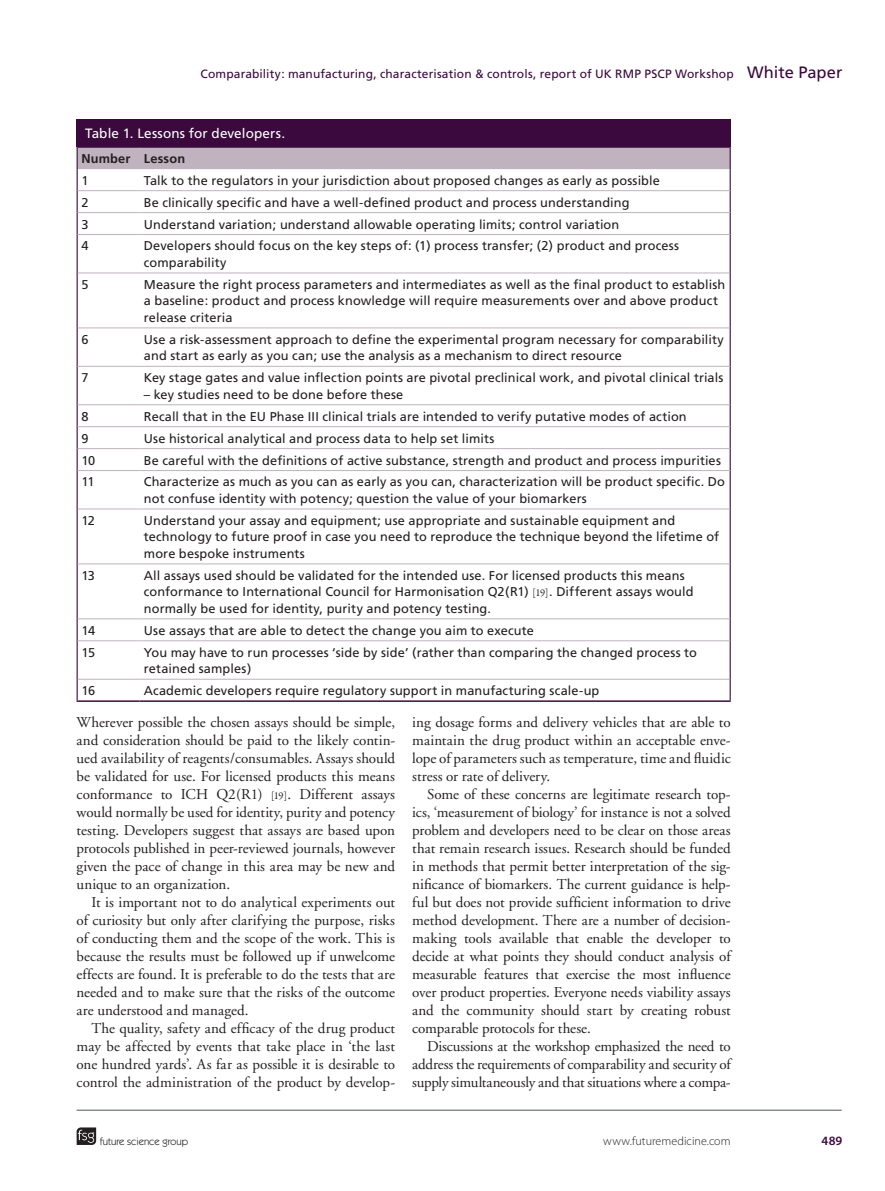
<style>
.page{position:relative;width:885px;height:1191px;background:#fff}
.page>*{position:absolute;margin:0;border:0;box-sizing:border-box;transform-origin:0 0}
.t1{font:15px/18px "Adobe Garamond";letter-spacing:-.005em;color:#231f20;text-align:justify}
.t2{font:13.5px "Frutiger";letter-spacing:.01em;color:#fff}
.t3{font:12.75px/16.5px "Frutiger";letter-spacing:.01em;color:#231f20}
.t4{font:700 12.75px "Frutiger";letter-spacing:.015em;color:#231f20}
.t5{font:600 12.75px "Myriad Pro";color:#3b093d}
.t6{font:12px "Frutiger";letter-spacing:.01em;color:#3b093d}
.t7{font:300 12px "Myriad Pro";letter-spacing:.005em;color:#231f20}
.t8{font:10.5px "Itc Kabel";color:#231f20}
.s1{font-size:16.5px}
.s2{font-family:"Garamond Premr Pro";font-size:10.5px}
</style>
<div class="page">
<svg style="left:77px;top:1127px;width:19px;height:18px"></svg>
<hr style="left:77px;top:1109px;width:764px;height:1px;background:#52555a">
<div style="left:77px;top:119px;width:653px;height:28px;background:#3b093d"></div>
<hr style="left:77px;top:234px;width:1px;height:39px;background:#3b093d">
<hr style="left:729px;top:234px;width:1px;height:39px;background:#3b093d">
<hr style="left:77px;top:273px;width:1px;height:55px;background:#3b093d">
<hr style="left:729px;top:273px;width:1px;height:55px;background:#3b093d">
<hr style="left:77px;top:328px;width:1px;height:38px;background:#3b093d">
<hr style="left:729px;top:328px;width:1px;height:38px;background:#3b093d">
<hr style="left:77px;top:366px;width:1px;height:39px;background:#3b093d">
<hr style="left:729px;top:366px;width:1px;height:39px;background:#3b093d">
<svg style="left:77px;top:405px;width:1px;height:65px"></svg>
<svg style="left:729px;top:405px;width:1px;height:65px"></svg>
<hr style="left:77px;top:470px;width:1px;height:39px;background:#3b093d">
<hr style="left:729px;top:470px;width:1px;height:39px;background:#3b093d">
<hr style="left:77px;top:509px;width:1px;height:55px;background:#3b093d">
<hr style="left:729px;top:509px;width:1px;height:55px;background:#3b093d">
<hr style="left:77px;top:564px;width:1px;height:55px;background:#3b093d">
<hr style="left:729px;top:564px;width:1px;height:55px;background:#3b093d">
<svg style="left:77px;top:619px;width:1px;height:22px"></svg>
<svg style="left:729px;top:619px;width:1px;height:22px"></svg>
<hr style="left:77px;top:641px;width:1px;height:38px;background:#3b093d">
<hr style="left:729px;top:641px;width:1px;height:38px;background:#3b093d">
<hr style="left:78px;top:234px;width:61px;height:1px;background:#c0b2bf">
<hr style="left:140px;top:234px;width:589px;height:1px;background:#c0b2bf">
<hr style="left:78px;top:272px;width:61px;height:1px;background:#c0b2bf">
<hr style="left:140px;top:272px;width:589px;height:1px;background:#c0b2bf">
<hr style="left:78px;top:327px;width:61px;height:1px;background:#c0b2bf">
<hr style="left:140px;top:327px;width:589px;height:1px;background:#c0b2bf">
<hr style="left:78px;top:366px;width:61px;height:1px;background:#c0b2bf">
<hr style="left:140px;top:366px;width:589px;height:1px;background:#c0b2bf">
<hr style="left:78px;top:404px;width:61px;height:1px;background:#c0b2bf">
<hr style="left:140px;top:404px;width:589px;height:1px;background:#c0b2bf">
<hr style="left:78px;top:426px;width:61px;height:1px;background:#c0b2bf">
<hr style="left:140px;top:426px;width:589px;height:1px;background:#c0b2bf">
<hr style="left:78px;top:448px;width:61px;height:1px;background:#c0b2bf">
<hr style="left:140px;top:448px;width:589px;height:1px;background:#c0b2bf">
<hr style="left:78px;top:470px;width:61px;height:1px;background:#c0b2bf">
<hr style="left:140px;top:470px;width:589px;height:1px;background:#c0b2bf">
<hr style="left:78px;top:508px;width:61px;height:1px;background:#c0b2bf">
<hr style="left:140px;top:508px;width:589px;height:1px;background:#c0b2bf">
<hr style="left:78px;top:563px;width:61px;height:1px;background:#c0b2bf">
<hr style="left:140px;top:563px;width:589px;height:1px;background:#c0b2bf">
<hr style="left:78px;top:618px;width:61px;height:1px;background:#c0b2bf">
<hr style="left:140px;top:618px;width:589px;height:1px;background:#c0b2bf">
<hr style="left:78px;top:640px;width:61px;height:1px;background:#c0b2bf">
<hr style="left:140px;top:640px;width:589px;height:1px;background:#c0b2bf">
<hr style="left:78px;top:679px;width:61px;height:1px;background:#c0b2bf">
<hr style="left:140px;top:679px;width:589px;height:1px;background:#c0b2bf">
<svg style="left:77px;top:679px;width:1px;height:21px"></svg>
<svg style="left:729px;top:679px;width:1px;height:21px"></svg>
<svg style="left:77px;top:147px;width:653px;height:87px"></svg>
<hr style="left:77px;top:700px;width:62px;height:2px;background:#3b093d">
<hr style="left:140px;top:700px;width:590px;height:2px;background:#3b093d">
<p class="t6" style="left:200px;top:67px;width:643px">Comparability: manufacturing, characterisation &amp; controls, report of UK RMP PSCP Workshop <span class="s1">White Paper</span></p>
<p class="t2" style="left:85px;top:125px;width:202px">Table 1. Lessons for developers.</p>
<p class="t4" style="left:81px;top:151px;width:105px">Number Lesson</p>
<p class="t3" style="left:81px;top:172px;width:9px">1</p>
<p class="t3" style="left:144px;top:172px;width:517px">Talk to the regulators in your jurisdiction about proposed changes as early as possible</p>
<p class="t3" style="left:81px;top:194px;width:9px">2</p>
<p class="t3" style="left:144px;top:194px;width:487px">Be clinically specific and have a well-defined product and process understanding</p>
<p class="t3" style="left:81px;top:216px;width:9px">3</p>
<p class="t3" style="left:144px;top:216px;width:477px">Understand variation; understand allowable operating limits; control variation</p>
<p class="t3" style="left:81px;top:238px;width:9px">4</p>
<p class="t3" style="left:144px;top:238px;width:536px">Developers should focus on the key steps of: (1) process transfer; (2) product and process comparability</p>
<p class="t3" style="left:81px;top:276px;width:9px">5</p>
<p class="t3" style="left:144px;top:276px;width:583px">Measure the right process parameters and intermediates as well as the final product to establish a baseline: product and process knowledge will require measurements over and above product release criteria</p>
<p class="t3" style="left:81px;top:331px;width:9px">6</p>
<p class="t3" style="left:144px;top:331px;width:581px">Use a risk-assessment approach to define the experimental program necessary for comparability and start as early as you can; use the analysis as a mechanism to direct resource</p>
<p class="t3" style="left:81px;top:369px;width:9px">7</p>
<p class="t3" style="left:144px;top:369px;width:581px">Key stage gates and value inflection points are pivotal preclinical work, and pivotal clinical trials</p>
<p class="t3" style="left:144px;top:386px;width:261px">– key studies need to be done before these</p>
<p class="t3" style="left:81px;top:408px;width:9px">8</p>
<p class="t3" style="left:144px;top:408px;width:544px">Recall that in the EU Phase III clinical trials are intended to verify putative modes of action</p>
<p class="t3" style="left:81px;top:430px;width:9px">9</p>
<p class="t3" style="left:144px;top:430px;width:352px">Use historical analytical and process data to help set limits</p>
<p class="t3" style="left:81px;top:452px;width:15px">10</p>
<p class="t3" style="left:144px;top:452px;width:578px">Be careful with the definitions of active substance, strength and product and process impurities</p>
<p class="t3" style="left:81px;top:473px;width:15px">11</p>
<p class="t3" style="left:144px;top:473px;width:582px">Characterize as much as you can as early as you can, characterization will be product specific. Do not confuse identity with potency; question the value of your biomarkers</p>
<p class="t3" style="left:81px;top:512px;width:15px">12</p>
<p class="t3" style="left:144px;top:512px;width:576px">Understand your assay and equipment; use appropriate and sustainable equipment and technology to future proof in case you need to reproduce the technique beyond the lifetime of more bespoke instruments</p>
<p class="t3" style="left:81px;top:567px;width:15px">13</p>
<p class="t3" style="left:144px;top:567px;width:551px">All assays used should be validated for the intended use. For licensed products this means conformance to International Council for Harmonisation Q2(R1) <span class="s2">[19]</span>. Different assays would normally be used for identity, purity and potency testing.</p>
<p class="t3" style="left:81px;top:622px;width:15px">14</p>
<p class="t3" style="left:144px;top:622px;width:391px">Use assays that are able to detect the change you aim to execute</p>
<p class="t3" style="left:81px;top:644px;width:15px">15</p>
<p class="t3" style="left:144px;top:644px;width:554px">You may have to run processes ‘side by side’ (rather than comparing the changed process to retained samples)</p>
<p class="t3" style="left:81px;top:682px;width:15px">16</p>
<p class="t3" style="left:144px;top:682px;width:457px">Academic developers require regulatory support in manufacturing scale-up</p>
<p class="t1" style="left:77px;top:713px;width:320px">Wherever possible the chosen assays should be simple, and consideration should be paid to the likely contin&shy;ued availability of reagents/consumables. Assays should be validated for use. For licensed products this means conformance to ICH Q2(R1) <span class="s2">[19]</span>. Different assays would normally be used for identity, purity and potency testing. Developers suggest that assays are based upon protocols published in peer-reviewed journals, however given the pace of change in this area may be new and unique to an organization.</p>
<p class="t1" style="left:77px;top:893px;width:320px;text-indent:15px">It is important not to do analytical experiments out of curiosity but only after clarifying the purpose, risks of conducting them and the scope of the work. This is because the results must be followed up if unwelcome effects are found. It is preferable to do the tests that are needed and to make sure that the risks of the outcome are understood and managed.</p>
<p class="t1" style="left:77px;top:1019px;width:320px;text-indent:15px">The quality, safety and efficacy of the drug product may be affected by events that take place in ‘the last one hundred yards’. As far as possible it is desirable to control the administration of the product by develop-</p>
<p class="t1" style="left:412px;top:713px;width:320px">ing dosage forms and delivery vehicles that are able to maintain the drug product within an acceptable enve&shy;lope of parameters such as temperature, time and fluidic stress or rate of delivery.</p>
<p class="t1" style="left:412px;top:785px;width:320px;text-indent:15px">Some of these concerns are legitimate research top&shy;ics, ‘measurement of biology’ for instance is not a solved problem and developers need to be clear on those areas that remain research issues. Research should be funded in methods that permit better interpretation of the sig&shy;nificance of biomarkers. The current guidance is help&shy;ful but does not provide sufficient information to drive method development. There are a number of decision&shy;making tools available that enable the developer to decide at what points they should conduct analysis of measurable features that exercise the most influence over product properties. Everyone needs viability assays and the community should start by creating robust comparable protocols for these.</p>
<p class="t1" style="left:412px;top:1037px;width:320px;text-indent:15px">Discussions at the workshop emphasized the need to address the requirements of comparability and security of supply simultaneously and that situations where a compa-</p>
<p class="t8" style="left:100px;top:1135px;width:90px">future science group</p>
<p class="t7" style="left:603px;top:1134px;width:129px">www.futuremedicine.com</p>
<p class="t5" style="left:821px;top:1132px;width:22px">489</p>
</div>
